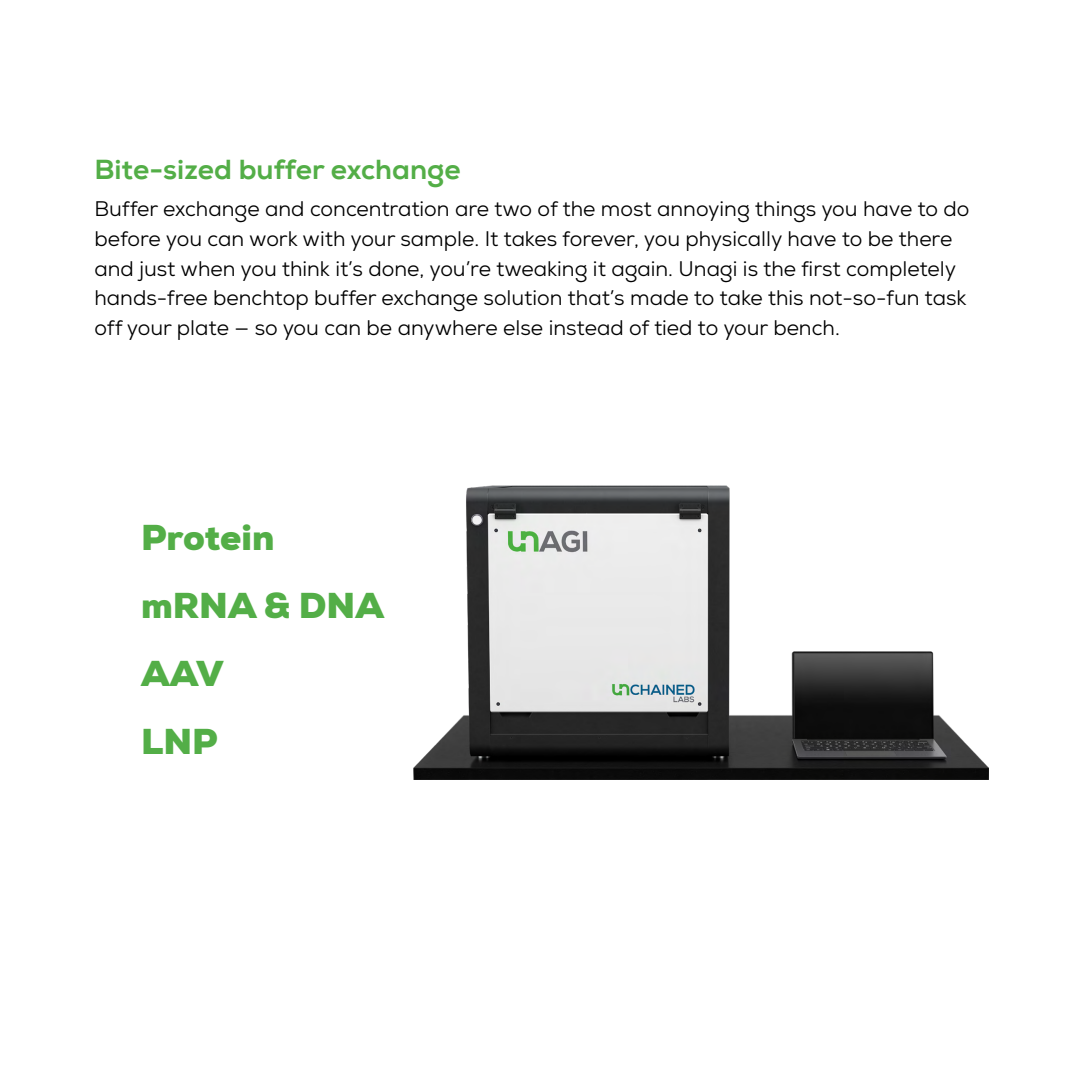
<style>
.page{position:relative;width:1071px;height:1071px;background:#fff}
.page>*{position:absolute;margin:0;border:0;box-sizing:border-box;transform-origin:0 0}
.t1{font:900 35px/68.2px "Nexa";color:#53ae47}
.t2{font:28px "Nexa X Bold";color:#53ae47}
.t3{font:21px/29.8px "Nexa";color:#000}
</style>
<div class="page">
<img style="left:414px;top:485px;width:575px;height:294px">
<h2 class="t2" style="left:94px;top:152px;width:368px">Bite-sized buffer exchange</h2>
<p class="t3" style="left:94px;top:194px;width:877px">Buffer exchange and concentration are two of the most annoying things you have to do before you can work with your sample. It takes forever, you physically have to be there and just when you think it’s done, you’re tweaking it again. Unagi is the first completely hands-free benchtop buffer exchange solution that’s made to take this not-so-fun task off your plate — so you can be anywhere else instead of tied to your bench.</p>
<h1 class="t1" style="left:141px;top:503px;width:245px">Protein mRNA &amp; DNA<br>AAV<br>LNP</h1>
</div>
